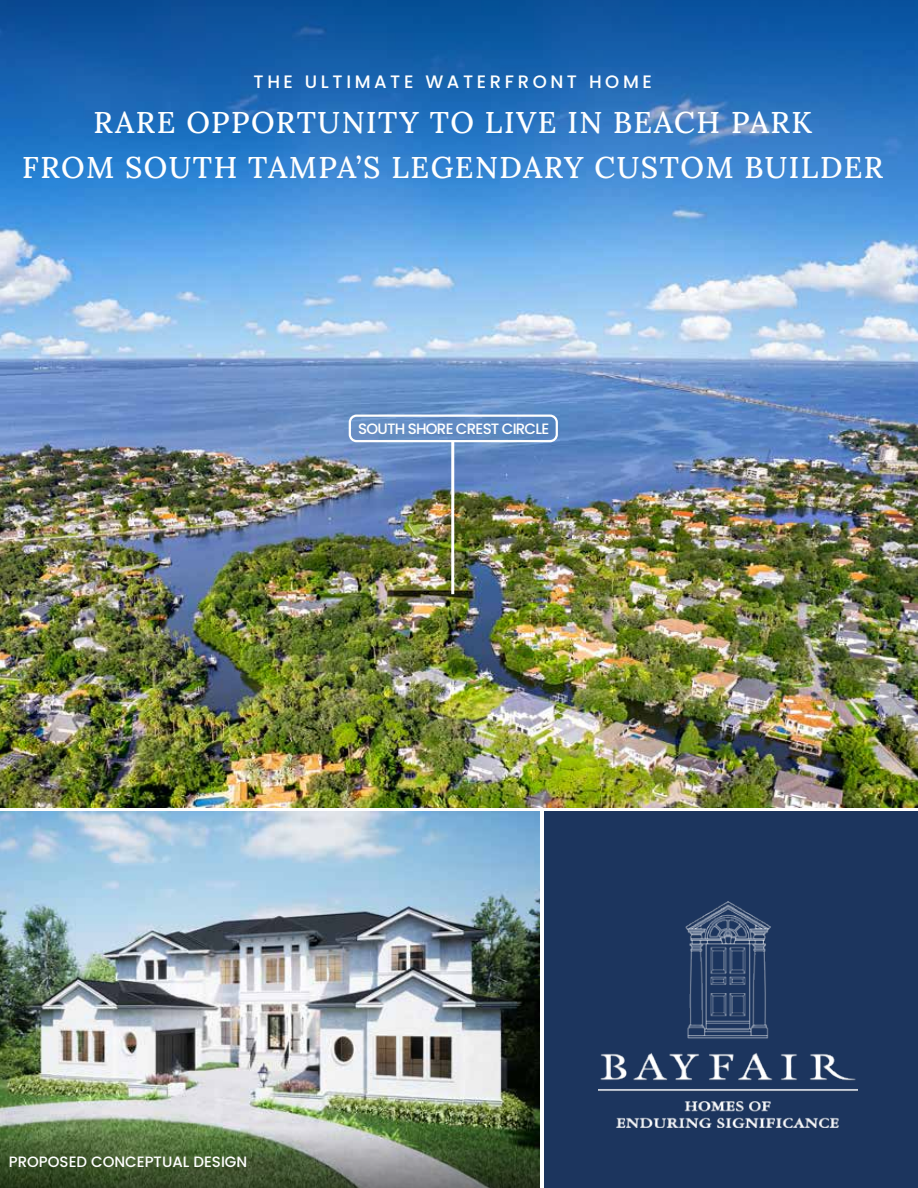
<style>
.page{position:relative;width:918px;height:1188px;background:#fff}
.page>*{position:absolute;margin:0;border:0;box-sizing:border-box;transform-origin:0 0}
.t1{font:500 30px/45px "Lora";letter-spacing:.05em;color:#fff;text-align:center}
.t2{font:500 18px "Poppins";letter-spacing:.2em;color:#fff}
.t3{font:500 15px "Poppins";color:#fff}
.t4{font:500 15px "Poppins";letter-spacing:-.05em;color:#fff}
</style>
<div class="page">
<img style="left:0;top:812px;width:540px;height:316px">
<svg style="left:0;top:1128px;width:540px;height:60px;background:#586b4b"></svg>
<img style="left:0;top:253px;width:918px;height:554px">
<div style="left:544px;top:812px;width:374px;height:376px;background:#1c355e"></div>
<img style="left:598px;top:902px;width:260px;height:226px">
<svg style="left:0;top:0;width:918px;height:253px;background:#2e78c2"></svg>
<hr style="left:451px;top:442px;width:3px;height:152px;background:#fff">
<div style="left:349px;top:415px;width:209px;height:27px;border:2px solid #fff;border-radius:7px"></div>
<p class="t2" style="left:254px;top:72px;width:400px">THE ULTIMATE WATERFRONT HOME</p>
<p class="t1" style="left:22px;top:98px;width:863px">RARE OPPORTUNITY TO LIVE IN BEACH PARK<br>FROM SOUTH TAMPA’S LEGENDARY CUSTOM BUILDER</p>
<p class="t4" style="left:358px;top:420px;width:192px">SOUTH SHORE CREST CIRCLE</p>
<p class="t3" style="left:9px;top:1153px;width:240px">PROPOSED CONCEPTUAL DESIGN</p>
</div>
